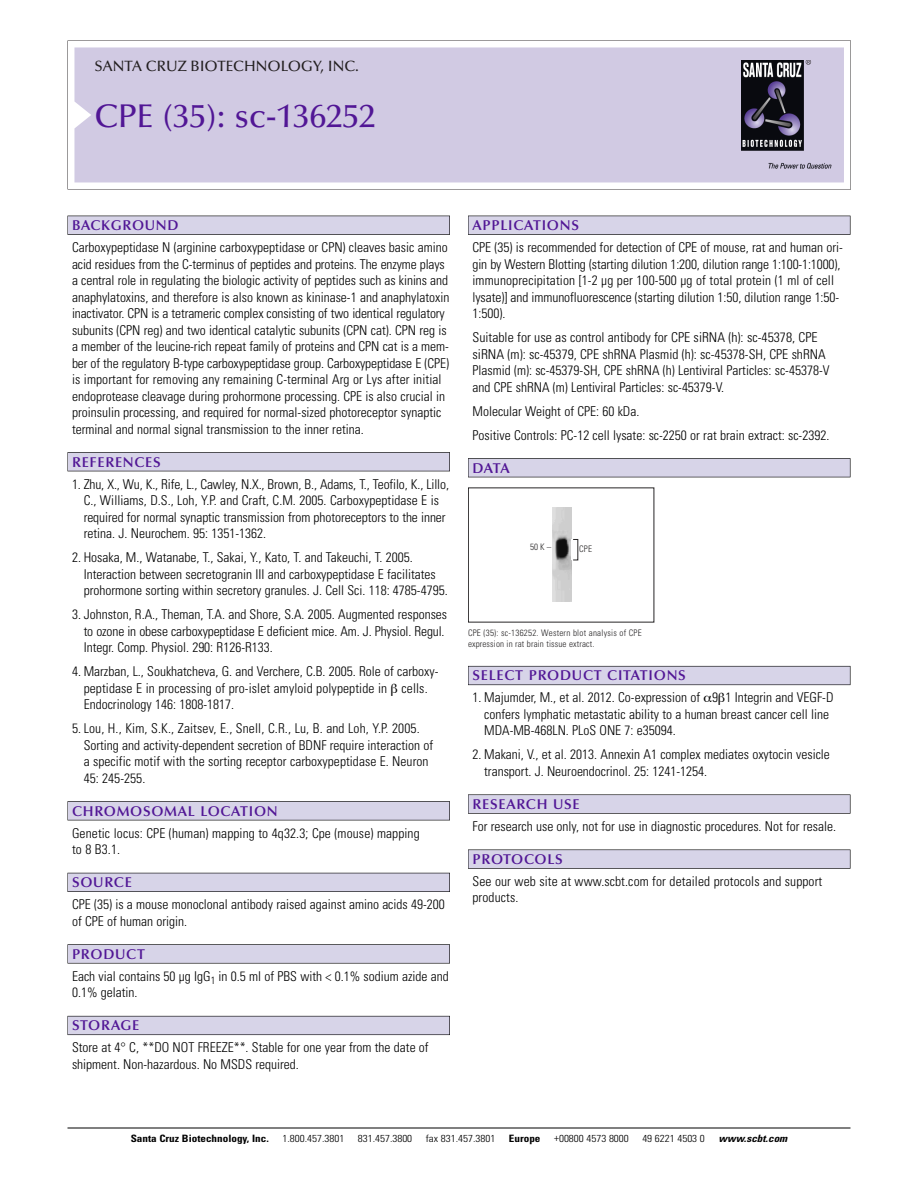
<style>
.page{position:relative;width:918px;height:1188px;background:#fff}
.page>*{position:absolute;margin:0;border:0;box-sizing:border-box;transform-origin:0 0}
.t1{font:500 33px "Optima";color:#511695}
.t2{font:500 15px "Optima";color:#231f20}
.t3{font:600 14.25px "Optima";letter-spacing:.05em;color:#511695}
.t4{font:300 condensed 13.5px/16.5px "Univers";color:#000}
.t5{font:300 condensed 10.2px "Univers";color:#000;scale:1.1 1}
.t6{font:700 condensed 10.2px "Univers";color:#000;scale:1.1 1}
.t7{font:italic 700 condensed 10.2px "Univers";color:#000;scale:1.1 1}
.t8{font:300 condensed 9px/10.5px "Univers";letter-spacing:.02em;color:#272526}
</style>
<div class="page">
<svg style="left:68px;top:40px;width:783px;height:149px"></svg>
<div style="left:74px;top:47px;width:770px;height:135px;background:#d1cae3"></div>
<img style="left:741px;top:60px;width:90px;height:108px">
<div style="left:68px;top:216px;width:382px;height:19px;background:#535256"></div>
<div style="left:68px;top:216px;width:381px;height:18px;background:#d7d4e8"></div>
<div style="left:68px;top:452px;width:382px;height:19px;background:#515155"></div>
<div style="left:68px;top:453px;width:381px;height:18px;background:#d7d4e8"></div>
<div style="left:68px;top:801px;width:382px;height:19px;background:#545357"></div>
<div style="left:68px;top:802px;width:381px;height:18px;background:#d7d4e8"></div>
<div style="left:68px;top:873px;width:382px;height:19px;background:#535259"></div>
<div style="left:68px;top:873px;width:381px;height:18px;background:#d7d4e8"></div>
<svg style="left:68px;top:944px;width:382px;height:20px"></svg>
<div style="left:68px;top:945px;width:381px;height:18px;background:#d7d4e8"></div>
<div style="left:68px;top:1016px;width:382px;height:19px;background:#64626c"></div>
<div style="left:68px;top:1016px;width:381px;height:18px;background:#d7d4e8"></div>
<div style="left:468px;top:216px;width:382px;height:19px;background:#535256"></div>
<div style="left:468px;top:216px;width:382px;height:18px;background:#d7d4e8"></div>
<div style="left:468px;top:458px;width:382px;height:19px;background:#515155"></div>
<div style="left:468px;top:459px;width:382px;height:18px;background:#d7d4e8"></div>
<div style="left:468px;top:666px;width:382px;height:19px;background:#686770"></div>
<div style="left:468px;top:667px;width:382px;height:18px;background:#d7d4e8"></div>
<svg style="left:468px;top:794px;width:382px;height:20px"></svg>
<div style="left:468px;top:795px;width:382px;height:18px;background:#d7d4e8"></div>
<div style="left:468px;top:850px;width:382px;height:19px;background:#58575a"></div>
<div style="left:468px;top:850px;width:382px;height:18px;background:#d7d4e8"></div>
<hr style="left:68px;top:1128px;width:782px;height:1px;background:#000">
<img style="left:552px;top:507px;width:19px;height:95px">
<p class="t2" style="left:94px;top:60px;width:266px">SANTA CRUZ BIOTECHNOLOGY, INC.</p>
<p class="t1" style="left:94px;top:102px;width:283px">CPE (35): sc-136252</p>
<p class="t3" style="left:72px;top:219px;width:108px">BACKGROUND</p>
<p class="t4" style="left:72px;top:240px;width:379px">Carboxypeptidase N (arginine carboxypeptidase or CPN) cleaves basic amino acid residues from the C-terminus of peptides and proteins. The enzyme plays a central role in regulating the biologic activity of peptides such as kinins and anaphylatoxins, and therefore is also known as kininase-1 and anaphylatoxin inactivator. CPN is a tetrameric complex consisting of two identical regulatory subunits (CPN reg) and two identical catalytic subunits (CPN cat). CPN reg is a member of the leucine-rich repeat family of proteins and CPN cat is a mem&shy;ber of the regulatory B-type carboxypeptidase group. Carboxypeptidase E (CPE) is important for removing any remaining C-terminal Arg or Lys after initial endoprotease cleavage during prohormone processing. CPE is also crucial in proinsulin processing, and required for normal-sized photoreceptor synaptic terminal and normal signal transmission to the inner retina.</p>
<p class="t3" style="left:72px;top:456px;width:90px">REFERENCES</p>
<p class="t4" style="left:84px;top:477px;width:367px;text-indent:-12px">1. Zhu, X., Wu, K., Rife, L., Cawley, N.X., Brown, B., Adams, T., Teofilo, K., Lillo, C., Williams, D.S., Loh, Y.P. and Craft, C.M. 2005. Carboxypeptidase E is required for normal synaptic transmission from photoreceptors to the inner retina. J. Neurochem. 95: 1351-1362.</p>
<p class="t4" style="left:84px;top:550px;width:365px;text-indent:-12px">2. Hosaka, M., Watanabe, T., Sakai, Y., Kato, T. and Takeuchi, T. 2005.<br>Interaction between secretogranin III and carboxypeptidase E facilitates prohormone sorting within secretory granules. J. Cell Sci. 118: 4785-4795.</p>
<p class="t4" style="left:84px;top:607px;width:365px;text-indent:-12px">3. Johnston, R.A., Theman, T.A. and Shore, S.A. 2005. Augmented responses to ozone in obese carboxypeptidase E deficient mice. Am. J. Physiol. Regul.<br>Integr. Comp. Physiol. 290: R126-R133.</p>
<p class="t4" style="left:84px;top:664px;width:356px;text-indent:-12px">4. Marzban, L., Soukhatcheva, G. and Verchere, C.B. 2005. Role of carboxy&shy;peptidase E in processing of pro-islet amyloid polypeptide in cells.<br>Endocrinology 146: 1808-1817.</p>
<p class="t4" style="left:84px;top:721px;width:351px;text-indent:-12px">5. Lou, H., Kim, S.K., Zaitsev, E., Snell, C.R., Lu, B. and Loh, Y.P. 2005.<br>Sorting and activity-dependent secretion of BDNF require interaction of a specific motif with the sorting receptor carboxypeptidase E. Neuron 45: 245-255.</p>
<p class="t3" style="left:72px;top:805px;width:207px">CHROMOSOMAL LOCATION</p>
<p class="t4" style="left:72px;top:826px;width:349px">Genetic locus: CPE (human) mapping to 4q32.3; Cpe (mouse) mapping to 8 B3.1.</p>
<p class="t3" style="left:72px;top:876px;width:61px">SOURCE</p>
<p class="t4" style="left:72px;top:898px;width:374px">CPE (35) is a mouse monoclonal antibody raised against amino acids 49-200 of CPE of human origin.</p>
<p class="t3" style="left:72px;top:948px;width:74px">PRODUCT</p>
<p class="t4" style="left:72px;top:969px;width:378px">Each vial contains 50 µg IgG<sub>1</sub> in 0.5 ml of PBS with &lt; 0.1% sodium azide and<br>0.1% gelatin.</p>
<p class="t3" style="left:72px;top:1020px;width:69px">STORAGE</p>
<p class="t4" style="left:72px;top:1041px;width:358px">Store at 4° C, **DO NOT FREEZE**. Stable for one year from the date of shipment. Non-hazardous. No MSDS required.</p>
<p class="t3" style="left:473px;top:219px;width:108px">APPLICATIONS</p>
<p class="t4" style="left:473px;top:240px;width:372px">CPE (35) is recommended for detection of CPE of mouse, rat and human ori&shy;gin by Western Blotting (starting dilution 1:200, dilution range 1:100-1:1000), immunoprecipitation [1-2 µg per 100-500 µg of total protein (1 ml of cell lysate)] and immunofluorescence (starting dilution 1:50, dilution range 1:50- 1:500).</p>
<p class="t4" style="left:473px;top:330px;width:359px">Suitable for use as control antibody for CPE siRNA (h): sc-45378, CPE siRNA (m): sc-45379, CPE shRNA Plasmid (h): sc-45378-SH, CPE shRNA Plasmid (m): sc-45379-SH, CPE shRNA (h) Lentiviral Particles: sc-45378-V and CPE shRNA (m) Lentiviral Particles: sc-45379-V.</p>
<p class="t4" style="left:473px;top:404px;width:168px">Molecular Weight of CPE: 60 kDa.</p>
<p class="t4" style="left:473px;top:428px;width:358px">Positive Controls: PC-12 cell lysate: sc-2250 or rat brain extract: sc-2392.</p>
<p class="t3" style="left:473px;top:462px;width:39px">DATA</p>
<p class="t8" style="left:530px;top:542px;width:22px">50 K –</p>
<p class="t8" style="left:579px;top:544px;width:14px">CPE</p>
<p class="t8" style="left:468px;top:629px;width:175px">CPE (35): sc-136252. Western blot analysis of CPE expression in rat brain tissue extract.</p>
<p class="t3" style="left:473px;top:670px;width:215px">SELECT PRODUCT CITATIONS</p>
<p class="t4" style="left:484px;top:691px;width:351px;text-indent:-12px">1. Majumder, M., et al. 2012. Co-expression of 9 1 Integrin and VEGF-D confers lymphatic metastatic ability to a human breast cancer cell line<br>MDA-MB-468LN. PLoS ONE 7: e35094.</p>
<p class="t4" style="left:484px;top:748px;width:347px;text-indent:-12px">2. Makani, V., et al. 2013. Annexin A1 complex mediates oxytocin vesicle transport. J. Neuroendocrinol. 25: 1241-1254.</p>
<p class="t3" style="left:473px;top:798px;width:109px">RESEARCH USE</p>
<p class="t4" style="left:473px;top:819px;width:365px">For research use only, not for use in diagnostic procedures. Not for resale.</p>
<p class="t3" style="left:473px;top:853px;width:92px">PROTOCOLS</p>
<p class="t4" style="left:473px;top:874px;width:351px">See our web site at www.scbt.com for detailed protocols and support products.</p>
<p class="t6" style="left:131px;top:1135px;width:127px">Santa Cruz Biotechnology, Inc.</p>
<p class="t5" style="left:282px;top:1135px;width:58px">1.800.457.3801</p>
<p class="t5" style="left:358px;top:1135px;width:51px">831.457.3800</p>
<p class="t5" style="left:426px;top:1135px;width:65px">fax 831.457.3801</p>
<p class="t6" style="left:509px;top:1135px;width:30px">Europe</p>
<p class="t5" style="left:554px;top:1135px;width:69px">+00800 4573 8000</p>
<p class="t5" style="left:642px;top:1135px;width:58px">49 6221 4503 0</p>
<p class="t7" style="left:719px;top:1135px;width:66px">www.scbt.com</p>
</div>
